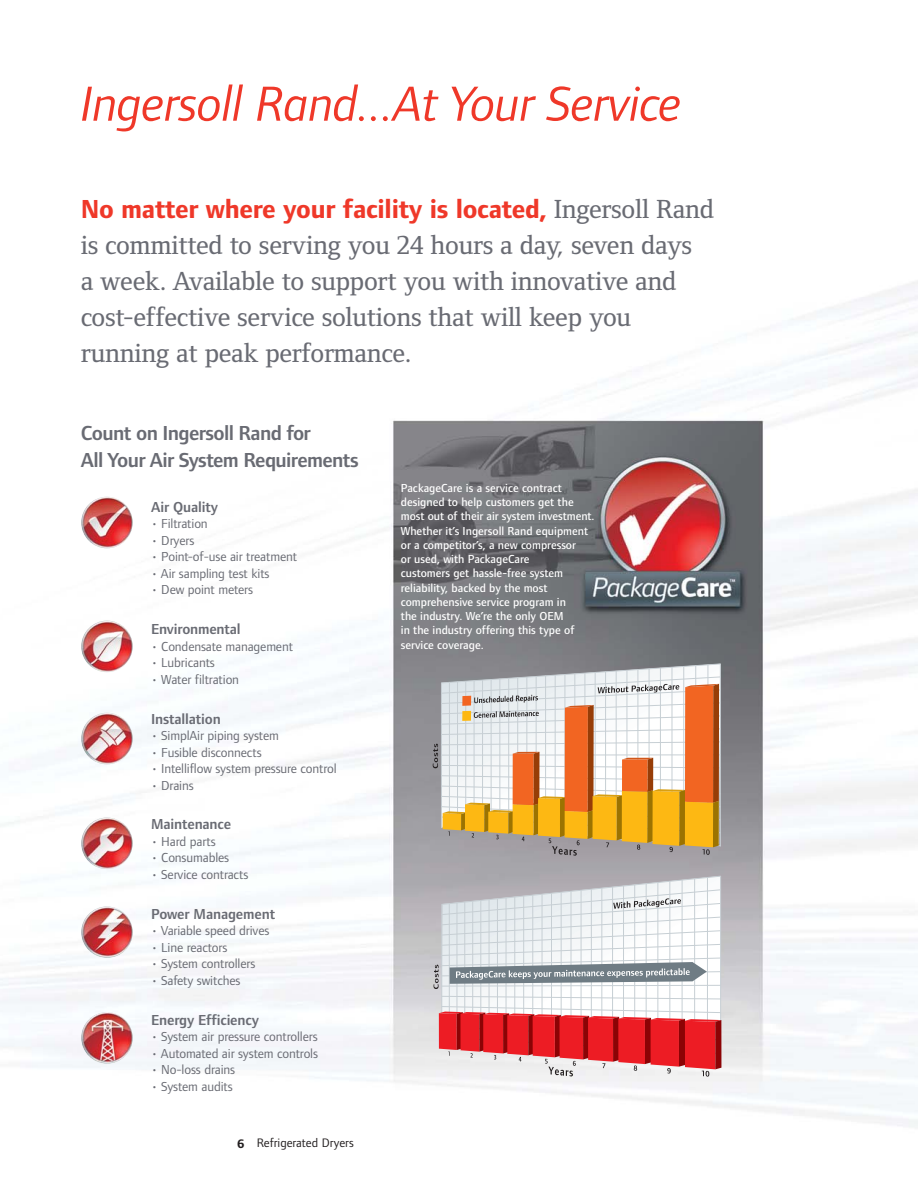
<style>
.page{position:relative;width:918px;height:1188px;background:#fff}
.page>*{position:absolute;margin:0;border:0;box-sizing:border-box;transform-origin:0 0}
.t1{font:italic 51px "Foundry Form Sans";letter-spacing:-.015em;color:#ef3829}
.t2{font:500 27px/36px "Foundry Form Serif";letter-spacing:-.01em;color:#696b73}
.t3{font:700 27px "Foundry Form Sans";letter-spacing:-.01em;color:#ef3829}
.t4{font:600 21px/27px "Foundry Form Sans";letter-spacing:-.03em;color:#696b73}
.t5{font:600 15px "Foundry Form Sans";letter-spacing:-.01em;color:#696b73}
.t6{font:13.5px "Foundry Form Sans";letter-spacing:-.01em;color:#696b73}
.t7{font:12.75px "Foundry Form Sans";color:#231f20}
.t8{font:500 12px/14.2px "Foundry Form Sans";color:#fff}
.s1{font-family:"Foundry Form Serif";font-weight:500;color:#696b73}
.s2{font-weight:700}
</style>
<div class="page">
<img style="left:0;top:281px;width:918px;height:847px">
<img style="left:81px;top:497px;width:52px;height:51px;border-radius:50%">
<img style="left:81px;top:621px;width:52px;height:51px;border-radius:50%">
<img style="left:81px;top:713px;width:52px;height:51px;border-radius:50%">
<img style="left:81px;top:818px;width:52px;height:51px;border-radius:50%">
<img style="left:81px;top:906px;width:52px;height:52px;border-radius:50%">
<img style="left:81px;top:1012px;width:52px;height:52px;border-radius:50%">
<svg style="left:433px;top:663px;width:288px;height:193px"></svg>
<svg style="left:443px;top:989px;width:277px;height:17px"></svg>
<hr style="left:442px;top:904px;width:1px;height:144px;background:#c7cfd4">
<hr style="left:449px;top:904px;width:1px;height:144px;background:#c7cfd4">
<hr style="left:457px;top:903px;width:1px;height:146px;background:#c7cfd4">
<hr style="left:464px;top:902px;width:1px;height:148px;background:#c7cfd4">
<hr style="left:472px;top:901px;width:1px;height:149px;background:#c7cfd4">
<hr style="left:481px;top:900px;width:1px;height:151px;background:#c7cfd4">
<hr style="left:489px;top:900px;width:1px;height:151px;background:#c7cfd4">
<hr style="left:497px;top:899px;width:1px;height:153px;background:#c7cfd4">
<hr style="left:506px;top:898px;width:1px;height:155px;background:#c7cfd4">
<hr style="left:514px;top:897px;width:1px;height:156px;background:#c7cfd4">
<hr style="left:523px;top:896px;width:1px;height:158px;background:#c7cfd4">
<hr style="left:532px;top:895px;width:1px;height:159px;background:#c7cfd4">
<hr style="left:542px;top:894px;width:1px;height:161px;background:#c7cfd4">
<hr style="left:551px;top:893px;width:1px;height:163px;background:#c7cfd4">
<hr style="left:561px;top:892px;width:1px;height:164px;background:#c7cfd4">
<hr style="left:571px;top:891px;width:1px;height:166px;background:#c7cfd4">
<hr style="left:581px;top:890px;width:1px;height:168px;background:#c7cfd4">
<hr style="left:591px;top:889px;width:1px;height:170px;background:#c7cfd4">
<hr style="left:602px;top:888px;width:1px;height:171px;background:#c7cfd4">
<hr style="left:612px;top:887px;width:1px;height:173px;background:#c7cfd4">
<hr style="left:623px;top:886px;width:1px;height:175px;background:#c7cfd4">
<hr style="left:634px;top:885px;width:1px;height:177px;background:#c7cfd4">
<hr style="left:646px;top:884px;width:1px;height:179px;background:#c7cfd4">
<hr style="left:658px;top:882px;width:1px;height:181px;background:#c7cfd4">
<hr style="left:670px;top:881px;width:1px;height:183px;background:#c7cfd4">
<hr style="left:682px;top:880px;width:1px;height:185px;background:#c7cfd4">
<hr style="left:694px;top:879px;width:1px;height:187px;background:#c7cfd4">
<hr style="left:707px;top:877px;width:1px;height:190px;background:#c7cfd4">
<hr style="left:720px;top:876px;width:1px;height:192px;background:#c7cfd4">
<svg style="left:441px;top:996px;width:279px;height:4px"></svg>
<svg style="left:439px;top:1006px;width:282px;height:71px"></svg>
<svg style="left:434px;top:876px;width:286px;height:113px"></svg>
<h1 class="t1" style="left:81px;top:84px;width:603px">Ingersoll Rand...At Your Service</h1>
<h2 class="t3" style="left:81px;top:199px;width:635px">No matter where your facility is located, <span class="s1">Ingersoll Rand</span></h2>
<h2 class="t2" style="left:81px;top:230px;width:613px">is committed to serving you 24 hours a day, seven days a week. Available to support you with innovative and cost-effective service solutions that will keep you running at peak performance.</h2>
<h3 class="t4" style="left:81px;top:422px;width:279px">Count on Ingersoll Rand for<br>All Your Air System Requirements</h3>
<p class="t5" style="left:151px;top:501px;width:68px">Air Quality</p>
<p class="t6" style="left:151px;top:519px;width:58px">• Filtration</p>
<p class="t6" style="left:151px;top:535px;width:45px">• Dryers</p>
<p class="t6" style="left:151px;top:552px;width:148px">• Point-of-use air treatment</p>
<p class="t6" style="left:151px;top:568px;width:120px">• Air sampling test kits</p>
<p class="t6" style="left:151px;top:585px;width:104px">• Dew point meters</p>
<p class="t5" style="left:151px;top:624px;width:91px">Environmental</p>
<p class="t6" style="left:151px;top:641px;width:144px">• Condensate management</p>
<p class="t6" style="left:151px;top:658px;width:65px">• Lubricants</p>
<p class="t6" style="left:151px;top:674px;width:90px">• Water filtration</p>
<p class="t5" style="left:151px;top:713px;width:71px">Installation</p>
<p class="t6" style="left:151px;top:730px;width:129px">• SimplAir piping system</p>
<p class="t6" style="left:151px;top:747px;width:112px">• Fusible disconnects</p>
<p class="t6" style="left:151px;top:763px;width:187px">• Intelliflow system pressure control</p>
<p class="t6" style="left:151px;top:780px;width:44px">• Drains</p>
<p class="t5" style="left:151px;top:819px;width:82px">Maintenance</p>
<p class="t6" style="left:151px;top:836px;width:66px">• Hard parts</p>
<p class="t6" style="left:151px;top:853px;width:80px">• Consumables</p>
<p class="t6" style="left:151px;top:869px;width:99px">• Service contracts</p>
<p class="t5" style="left:151px;top:908px;width:126px">Power Management</p>
<p class="t6" style="left:151px;top:926px;width:120px">• Variable speed drives</p>
<p class="t6" style="left:151px;top:942px;width:78px">• Line reactors</p>
<p class="t6" style="left:151px;top:959px;width:106px">• System controllers</p>
<p class="t6" style="left:151px;top:975px;width:91px">• Safety switches</p>
<p class="t5" style="left:151px;top:1014px;width:109px">Energy Efficiency</p>
<p class="t6" style="left:151px;top:1031px;width:168px">• System air pressure controllers</p>
<p class="t6" style="left:151px;top:1048px;width:169px">• Automated air system controls</p>
<p class="t6" style="left:151px;top:1064px;width:86px">• No-loss drains</p>
<p class="t6" style="left:151px;top:1081px;width:83px">• System audits</p>
<p class="t7" style="left:238px;top:1138px;width:118px"><span class="s2">6</span> Refrigerated Dryers</p>
<p class="t8" style="left:401px;top:482px;width:195px">PackageCare is a service contract designed to help customers get the most out of their air system investment.<br>Whether it’s Ingersoll Rand equipment or a competitor’s, a new compressor<br>or used, with PackageCare<br>customers get hassle-free system reliability, backed by the most comprehensive service program in<br>the industry. We’re the only OEM<br>in the industry offering this type of service coverage.</p>
</div>
